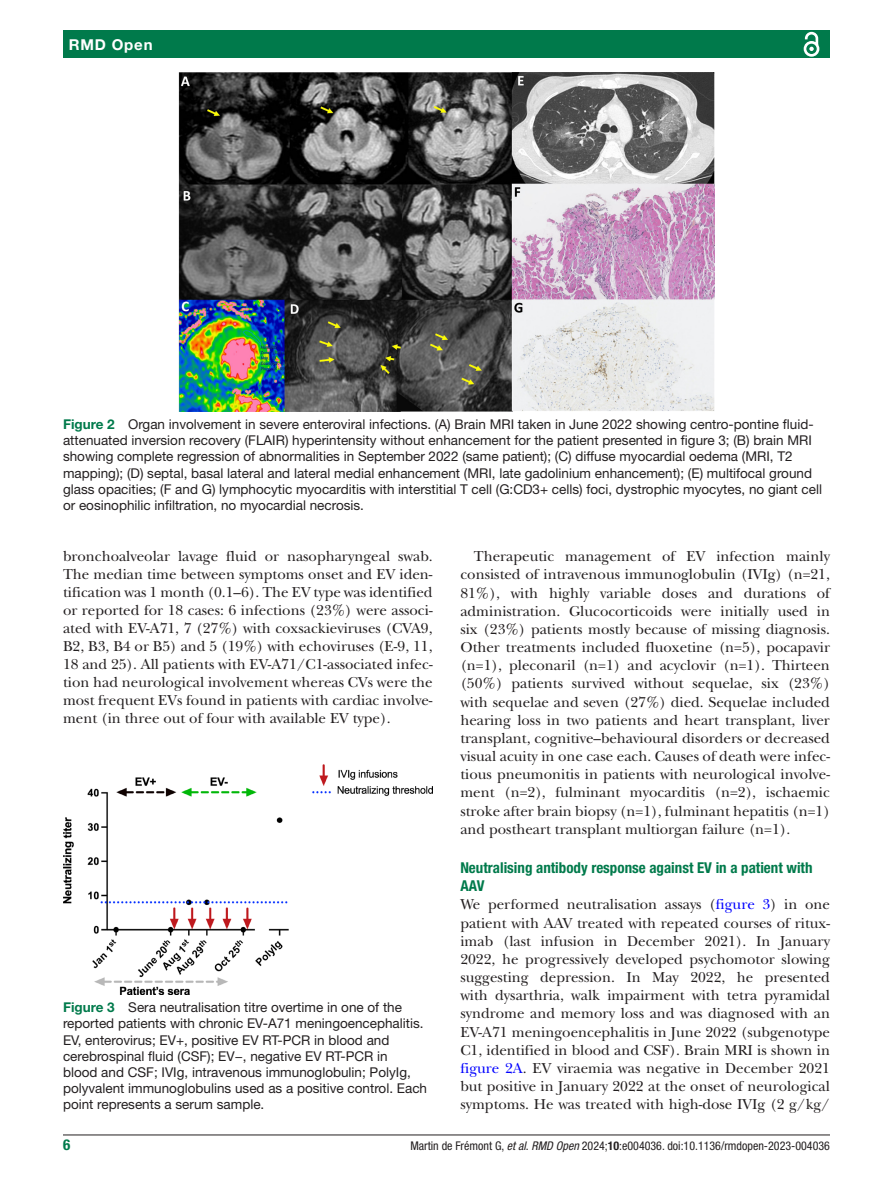
<style>
.page{position:relative;width:893px;height:1191px;background:#fff}
.page>*{position:absolute;margin:0;border:0;box-sizing:border-box;transform-origin:0 0}
.t1{font:15px/18.1px "New Baskerville";color:#231f20;text-align:justify}
.t2{font:700 condensed 15px/18px "Helvetica Neue LT Std";color:#007a4b}
.t3{font:700 15px "Helvetica Neue LT Std";letter-spacing:.055em;color:#fff}
.t4{font:13.5px/16.2px "Helvetica Neue LT Std";color:#231f20}
.t5{font:condensed 12px "Helvetica Neue LT Std";color:#231f20}
.s1{font-weight:700;color:#007a4b}
.s2{color:#00f}
.s3{font-style:italic}
.s4{font-weight:700}
</style>
<div class="page">
<hr style="left:63px;top:1134px;width:767px;height:1px;background:#231f20">
<div style="left:63px;top:31px;width:767px;height:27px;background:#007a4b"></div>
<svg style="left:803px;top:31px;width:17px;height:26px"></svg>
<img style="left:178px;top:73px;width:537px;height:338px">
<img style="left:63px;top:764px;width:370px;height:230px">
<p class="t3" style="left:69px;top:35px;width:85px">RMD Open</p>
<p class="t4" style="left:63px;top:416px;width:760px"><span class="s1">Figure 2</span> Organ involvement in severe enteroviral infections. (A) Brain MRI taken in June 2022 showing centro-pontine fluid&shy;attenuated inversion recovery (FLAIR) hyperintensity without enhancement for the patient presented in figure 3; (B) brain MRI showing complete regression of abnormalities in September 2022 (same patient); (C) diffuse myocardial oedema (MRI, T2 mapping); (D) septal, basal lateral and lateral medial enhancement (MRI, late gadolinium enhancement); (E) multifocal ground glass opacities; (F and G) lymphocytic myocarditis with interstitial T cell (G:CD3+ cells) foci, dystrophic myocytes, no giant cell or eosinophilic infiltration, no myocardial necrosis.</p>
<p class="t1" style="left:63px;top:547px;width:371px">bronchoalveolar lavage fluid or nasopharyngeal swab.<br>The median time between symptoms onset and EV iden&shy;tification was 1 month (0.1–6). The EV type was identified or reported for 18 cases: 6 infections (23%) were associ&shy;ated with EV-A71, 7 (27%) with coxsackieviruses (CVA9, B2, B3, B4 or B5) and 5 (19%) with echoviruses (E-9, 11, 18 and 25). All patients with EV-A71/C1-associated infec&shy;tion had neurological involvement whereas CVs were the most frequent EVs found in patients with cardiac involve&shy;ment (in three out of four with available EV type).</p>
<p class="t1" style="left:460px;top:547px;width:371px;text-indent:14px">Therapeutic management of EV infection mainly consisted of intravenous immunoglobulin (IVIg) (n=21, 81%), with highly variable doses and durations of administration. Glucocorticoids were initially used in six (23%) patients mostly because of missing diagnosis.<br>Other treatments included fluoxetine (n=5), pocapavir (n=1), pleconaril (n=1) and acyclovir (n=1). Thirteen (50%) patients survived without sequelae, six (23%) with sequelae and seven (27%) died. Sequelae included hearing loss in two patients and heart transplant, liver transplant, cognitive–behavioural disorders or decreased visual acuity in one case each. Causes of death were infec&shy;tious pneumonitis in patients with neurological involve&shy;ment (n=2), fulminant myocarditis (n=2), ischaemic stroke after brain biopsy (n=1), fulminant hepatitis (n=1) and postheart transplant multiorgan failure (n=1).</p>
<p class="t2" style="left:460px;top:858px;width:354px">Neutralising antibody response against EV in a patient with<br>AAV</p>
<p class="t1" style="left:460px;top:895px;width:371px">We performed neutralisation assays (<span class="s2">figure 3</span>) in one patient with AAV treated with repeated courses of ritux&shy;imab (last infusion in December 2021). In January 2022, he progressively developed psychomotor slowing suggesting depression. In May 2022, he presented with dysarthria, walk impairment with tetra pyramidal syndrome and memory loss and was diagnosed with an EV-A71 meningoencephalitis in June 2022 (subgenotype C1, identified in blood and CSF). Brain MRI is shown in <span class="s2">figure 2A</span>. EV viraemia was negative in December 2021 but positive in January 2022 at the onset of neurological symptoms. He was treated with high-dose IVIg (2 g/kg/</p>
<p class="t4" style="left:63px;top:999px;width:366px"><span class="s1">Figure 3</span> Sera neutralisation titre overtime in one of the reported patients with chronic EV-A71 meningoencephalitis.<br>EV, enterovirus; EV+, positive EV RT-PCR in blood and cerebrospinal fluid (CSF); EV−, negative EV RT-PCR in<br>blood and CSF; IVIg, intravenous immunoglobulin; PolyIg, polyvalent immunoglobulins used as a positive control. Each point represents a serum sample.</p>
<p class="t2" style="left:63px;top:1135px;width:9px">6</p>
<p class="t5" style="left:410px;top:1138px;width:421px">Martin de Frémont G, <span class="s3">et al</span>. <span class="s3">RMD Open</span> 2024;<span class="s4">10</span>:e004036. doi:10.1136/rmdopen-2023-004036</p>
</div>
